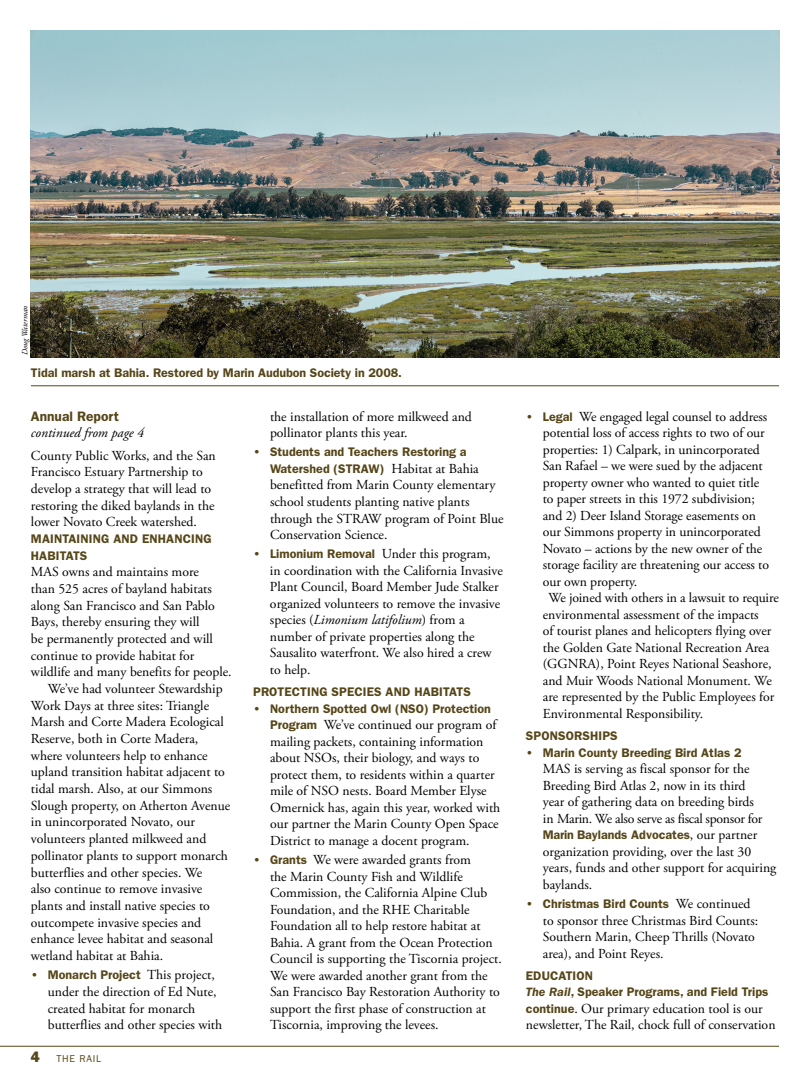
<style>
.page{position:relative;width:810px;height:1080px;background:#fff}
.page>*{position:absolute;margin:0;border:0;box-sizing:border-box;transform-origin:0 0}
.t1{font:13.75px/16.5px "Adobe Garamond Pro";color:#000}
.t2{font:13.75px "Adobe Garamond Pro";letter-spacing:-.025em;color:#000}
.t3{font:italic 13.75px "Adobe Garamond Pro";color:#000}
.t4{font:600 13.75px "ITC Franklin Gothic Std";color:#564618}
.t5{font:600 12.5px/16.5px "ITC Franklin Gothic Std";color:#564618}
.t6{font:10px "ITC Franklin Gothic Std";letter-spacing:.075em;color:#564618}
.t7{font:italic 8.12px "Adobe Garamond Pro";letter-spacing:-.005em;color:#000}
.s1{font-family:"Adobe Garamond Pro";font-weight:400;font-size:13.75px;color:#000}
.s2{font-family:"ITC Franklin Gothic Std Hvy";font-size:15px}
.s3{font-family:"ITC Franklin Gothic Std";font-weight:600;font-size:12.5px;color:#564618}
.s4{font-style:italic}
</style>
<div class="page">
<hr style="left:31px;top:385px;width:748px;height:1px;background:#564618">
<img style="left:31px;top:31px;width:748px;height:326px">
<hr style="left:0;top:1046px;width:779px;height:1px;background:#564618">
<p class="t7" style="left:20px;top:355px;width:51px;rotate:-90deg">Doug Waterman</p>
<p class="t5" style="left:31px;top:364px;width:373px">Tidal marsh at Bahia. Restored by Marin Audubon Society in 2008.</p>
<p class="t4" style="left:31px;top:408px;width:90px">Annual Report</p>
<p class="t3" style="left:31px;top:425px;width:115px">continued from page 4</p>
<p class="t1" style="left:31px;top:447px;width:186px">County Public Works, and the San Francisco Estuary Partnership to develop a strategy that will lead to restoring the diked baylands in the lower Novato Creek watershed.</p>
<p class="t5" style="left:31px;top:530px;width:182px">MAINTAINING AND ENHANCING<br>HABITATS</p>
<p class="t1" style="left:31px;top:564px;width:170px">MAS owns and maintains more</p>
<p class="t1" style="left:31px;top:581px;width:183px">than 525 acres of bayland habitats</p>
<p class="t1" style="left:31px;top:598px;width:185px">along San Francisco and San Pablo</p>
<p class="t1" style="left:31px;top:614px;width:170px">Bays, thereby ensuring they will</p>
<p class="t1" style="left:31px;top:631px;width:184px">be permanently protected and will</p>
<p class="t1" style="left:31px;top:648px;width:165px">continue to provide habitat for</p>
<p class="t1" style="left:31px;top:664px;width:202px">wildlife and many benefits for people.</p>
<p class="t1" style="left:48px;top:681px;width:176px">We’ve had volunteer Stewardship</p>
<p class="t1" style="left:31px;top:698px;width:180px">Work Days at three sites: Triangle</p>
<p class="t1" style="left:31px;top:714px;width:194px">Marsh and Corte Madera Ecological</p>
<p class="t1" style="left:31px;top:731px;width:169px">Reserve, both in Corte Madera,</p>
<p class="t1" style="left:31px;top:748px;width:178px">where volunteers help to enhance</p>
<p class="t1" style="left:31px;top:764px;width:196px">upland transition habitat adjacent to</p>
<p class="t1" style="left:31px;top:781px;width:183px">tidal marsh. Also, at our Simmons</p>
<p class="t1" style="left:31px;top:798px;width:201px">Slough property, on Atherton Avenue</p>
<p class="t1" style="left:31px;top:814px;width:166px">in unincorporated Novato, our</p>
<p class="t1" style="left:31px;top:831px;width:177px">volunteers planted milkweed and</p>
<p class="t1" style="left:31px;top:848px;width:199px">pollinator plants to support monarch</p>
<p class="t1" style="left:31px;top:864px;width:173px">butterflies and other species. We</p>
<p class="t1" style="left:31px;top:881px;width:173px">also continue to remove invasive</p>
<p class="t1" style="left:31px;top:898px;width:181px">plants and install native species to</p>
<p class="t1" style="left:31px;top:914px;width:172px">outcompete invasive species and</p>
<p class="t1" style="left:31px;top:931px;width:184px">enhance levee habitat and seasonal</p>
<p class="t1" style="left:31px;top:948px;width:134px">wetland habitat at Bahia.</p>
<p class="t5" style="left:31px;top:967px;width:185px">• Monarch Project <span class="s1">This project,</span></p>
<p class="t1" style="left:48px;top:984px;width:176px">under the direction of Ed Nute, created habitat for monarch butterflies and other species with</p>
<p class="t6" style="left:31px;top:1053px;width:72px"><span class="s2">4</span> THE RAIL</p>
<p class="t1" style="left:270px;top:408px;width:203px">the installation of more milkweed and pollinator plants this year.</p>
<p class="t5" style="left:270px;top:444px;width:210px;text-indent:-17px">• Students and Teachers Restoring a<br>Watershed (STRAW) <span class="s1">Habitat at Bahia</span></p>
<p class="t1" style="left:270px;top:477px;width:235px">benefitted from Marin County elementary school students planting native plants through the STRAW program of Point Blue Conservation Science.</p>
<p class="t1" style="left:270px;top:546px;width:234px;text-indent:-17px"><span class="s3">• Limonium Removal</span> Under this program, in coordination with the California Invasive Plant Council, Board Member Jude Stalker organized volunteers to remove the invasive species (<span class="s4">Limonium latifolium</span>) from a number of private properties along the Sausalito waterfront. We also hired a crew to help.</p>
<p class="t5" style="left:253px;top:684px;width:219px">PROTECTING SPECIES AND HABITATS</p>
<p class="t5" style="left:253px;top:700px;width:239px">• Northern Spotted Owl (NSO) Protection</p>
<p class="t1" style="left:270px;top:717px;width:232px"><span class="s3">Program</span> We’ve continued our program of mailing packets, containing information about NSOs, their biology, and ways to protect them, to residents within a quarter mile of NSO nests. Board Member Elyse Omernick has, again this year, worked with our partner the Marin County Open Space District to manage a docent program.</p>
<p class="t1" style="left:270px;top:852px;width:233px;text-indent:-17px"><span class="s3">• Grants</span> We were awarded grants from<br>the Marin County Fish and Wildlife Commission, the California Alpine Club Foundation, and the RHE Charitable Foundation all to help restore habitat at Bahia. A grant from the Ocean Protection Council is supporting the Tiscornia project.<br>We were awarded another grant from the San Francisco Bay Restoration Authority to support the first phase of construction at Tiscornia, improving the levees.</p>
<p class="t1" style="left:526px;top:408px;width:243px"><span class="s3">• Legal</span> We engaged legal counsel to address</p>
<p class="t1" style="left:543px;top:425px;width:224px">potential loss of access rights to two of our</p>
<p class="t1" style="left:543px;top:442px;width:219px">properties: 1) Calpark, in unincorporated</p>
<p class="t1" style="left:543px;top:458px;width:221px">San Rafael – we were sued by the adjacent</p>
<p class="t1" style="left:543px;top:475px;width:218px">property owner who wanted to quiet title</p>
<p class="t1" style="left:543px;top:491px;width:214px">to paper streets in this 1972 subdivision;</p>
<p class="t1" style="left:543px;top:508px;width:215px">and 2) Deer Island Storage easements on</p>
<p class="t1" style="left:543px;top:524px;width:219px">our Simmons property in unincorporated</p>
<p class="t1" style="left:543px;top:541px;width:221px">Novato – actions by the new owner of the</p>
<p class="t1" style="left:543px;top:557px;width:228px">storage facility are threatening our access to</p>
<p class="t1" style="left:543px;top:574px;width:96px">our own property.</p>
<p class="t1" style="left:548px;top:590px;width:232px">We joined with others in a lawsuit to require</p>
<p class="t1" style="left:543px;top:607px;width:217px">environmental assessment of the impacts</p>
<p class="t1" style="left:543px;top:623px;width:230px">of tourist planes and helicopters flying over</p>
<p class="t1" style="left:543px;top:640px;width:228px">the Golden Gate National Recreation Area</p>
<p class="t1" style="left:543px;top:656px;width:230px">(GGNRA), Point Reyes National Seashore,</p>
<p class="t2" style="left:543px;top:672px;width:231px">and Muir Woods National Monument. We</p>
<p class="t1" style="left:543px;top:689px;width:233px">are represented by the Public Employees for</p>
<p class="t1" style="left:543px;top:706px;width:162px">Environmental Responsibility.</p>
<p class="t5" style="left:526px;top:728px;width:93px">SPONSORSHIPS</p>
<p class="t5" style="left:526px;top:744px;width:217px">• Marin County Breeding Bird Atlas 2</p>
<p class="t1" style="left:543px;top:761px;width:221px">MAS is serving as fiscal sponsor for the Breeding Bird Atlas 2, now in its third year of gathering data on breeding birds in Marin. We also serve as fiscal sponsor for</p>
<p class="t5" style="left:543px;top:827px;width:216px">Marin Baylands Advocates<span class="s1">, our partner</span></p>
<p class="t1" style="left:543px;top:844px;width:235px">organization providing, over the last 30 years, funds and other support for acquiring baylands.</p>
<p class="t5" style="left:526px;top:896px;width:226px">• Christmas Bird Counts <span class="s1">We continued</span></p>
<p class="t1" style="left:543px;top:913px;width:217px">to sponsor three Christmas Bird Counts:<br>Southern Marin, Cheep Thrills (Novato area), and Point Reyes.</p>
<p class="t5" style="left:526px;top:967px;width:244px">EDUCATION<br><span class="s4">The Rail</span>, Speaker Programs, and Field Trips</p>
<p class="t1" style="left:526px;top:1001px;width:251px"><span class="s3">continue</span>. Our primary education tool is our newsletter, The Rail, chock full of conservation</p>
</div>
